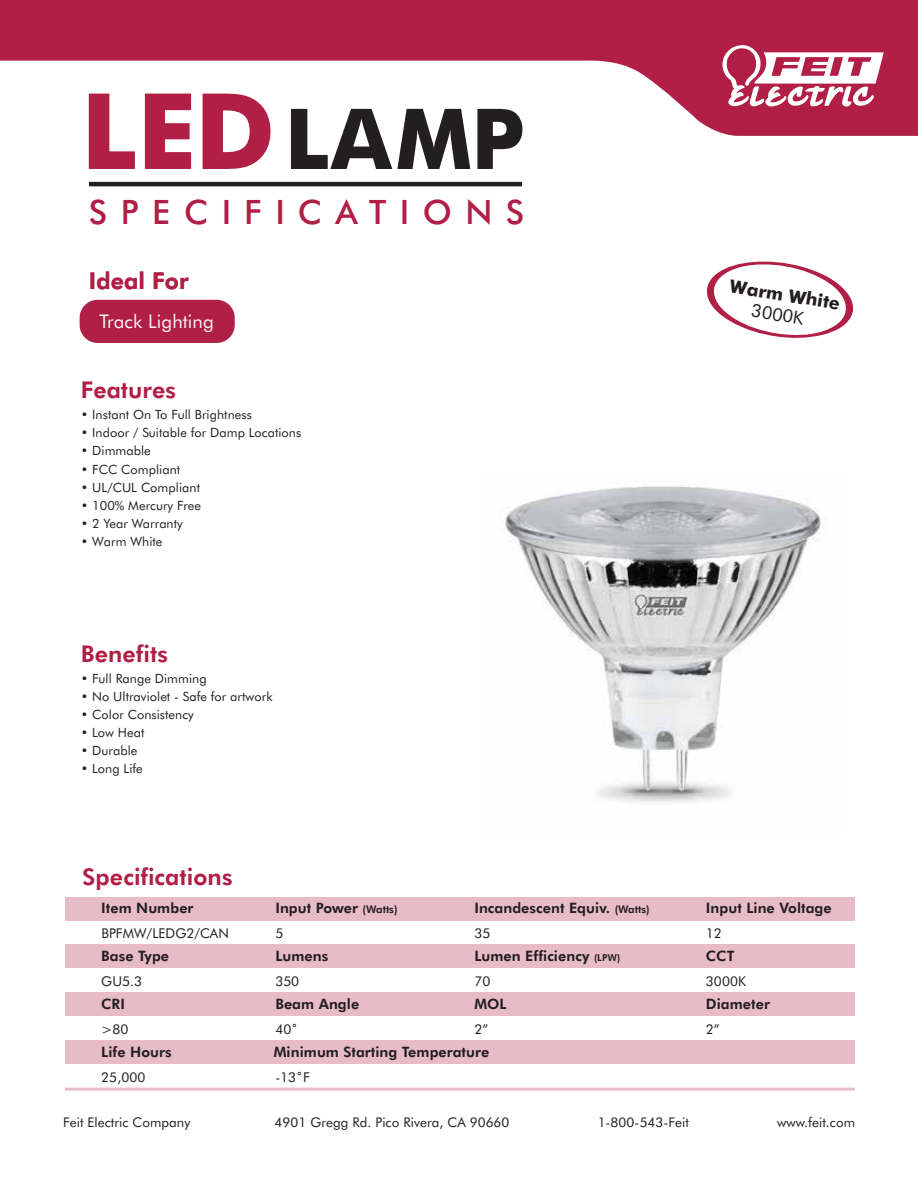
<style>
.page{position:relative;width:918px;height:1188px;background:#fff}
.page>*{position:absolute;margin:0;border:0;box-sizing:border-box;transform-origin:0 0}
.t1{font:700 84px "Futura BT";color:#231f20}
.t2{font:500 33.6px "Futura BT";letter-spacing:.4em;color:#b11e46}
.t3{font:800 23.1px "Futura BT";letter-spacing:.005em;color:#b11e46}
.t4{font:18.9px "Futura BT";letter-spacing:.005em;color:#f5f5f5}
.t5{font:700 17.85px "Futura BT";color:#231f20}
.t6{font:17.85px "Futura BT";color:#231f20}
.t7{font:800 14.4px "Futura BT";letter-spacing:.005em;color:#231f20}
.t8{font:13.5px "Futura BT";letter-spacing:.005em;color:#231f20}
.t9{font:13.35px "Futura BT";letter-spacing:.005em;color:#231f20}
.t10{font:12.75px "Futura BT";letter-spacing:.005em;color:#231f20}
.s1{font-size:105.45px;color:#b11e46}
.s2{font-size:10.5px}
.s3{font-size:9.6px}
</style>
<div class="page">
<hr style="left:89px;top:182px;width:433px;height:4px;background:#231f20">
<svg style="left:0;top:0;width:918px;height:136px;fill:#b11e46"></svg>
<svg style="left:721px;top:45px;width:163px;height:63px"></svg>
<div style="left:65px;top:897px;width:790px;height:24px;background:#e7bbc7"></div>
<div style="left:65px;top:944px;width:790px;height:24px;background:#e7bbc7"></div>
<div style="left:65px;top:992px;width:790px;height:24px;background:#e7bbc7"></div>
<div style="left:65px;top:1040px;width:790px;height:24px;background:#e7bbc7"></div>
<hr style="left:65px;top:1088px;width:790px;height:3px;background:#b11e46">
<svg style="left:706px;top:261px;width:147px;height:77px"></svg>
<div style="left:80px;top:300px;width:155px;height:43px;background:#b11e46;border-radius:18px"></div>
<img style="left:505px;top:486px;width:316px;height:316px">
<h1 class="t1" style="left:81px;top:88px;width:445px"><span class="s1">LED</span>LAMP</h1>
<h2 class="t2" style="left:89px;top:191px;width:437px">SPECIFICATIONS</h2>
<h3 class="t3" style="left:89px;top:267px;width:101px">Ideal For</h3>
<h3 class="t4" style="left:99px;top:310px;width:116px">Track Lighting</h3>
<h3 class="t3" style="left:81px;top:376px;width:97px">Features</h3>
<p class="t10" style="left:81px;top:407px;width:173px">• Instant On To Full Brightness</p>
<p class="t10" style="left:81px;top:425px;width:222px">• Indoor / Suitable for Damp Locations</p>
<p class="t10" style="left:81px;top:443px;width:72px">• Dimmable</p>
<p class="t10" style="left:81px;top:461px;width:101px">• FCC Compliant</p>
<p class="t10" style="left:81px;top:497px;width:122px">• 100% Mercury Free</p>
<p class="t10" style="left:81px;top:515px;width:104px">• 2 Year Warranty</p>
<p class="t10" style="left:81px;top:479px;width:121px">• UL/CUL Compliant</p>
<p class="t10" style="left:81px;top:533px;width:83px">• Warm White</p>
<h3 class="t3" style="left:81px;top:639px;width:89px">Benefits</h3>
<p class="t10" style="left:81px;top:670px;width:127px">• Full Range Dimming</p>
<p class="t10" style="left:81px;top:688px;width:193px">• No Ultraviolet - Safe for artwork</p>
<p class="t10" style="left:81px;top:706px;width:114px">• Color Consistency</p>
<p class="t10" style="left:81px;top:724px;width:65px">• Low Heat</p>
<p class="t10" style="left:81px;top:742px;width:58px">• Durable</p>
<p class="t10" style="left:81px;top:760px;width:64px">• Long Life</p>
<h3 class="t3" style="left:82px;top:862px;width:152px">Specifications</h3>
<p class="t7" style="left:101px;top:899px;width:94px">Item Number</p>
<p class="t7" style="left:275px;top:899px;width:124px">Input Power <span class="s2">(Watts)</span></p>
<p class="t7" style="left:474px;top:899px;width:177px">Incandescent Equiv. <span class="s2">(Watts)</span></p>
<h3 class="t5" style="left:732px;top:275px;width:113px;rotate:9deg">Warm White</h3>
<h3 class="t6" style="left:753px;top:299px;width:54px;rotate:9deg">3000K</h3>
<p class="t7" style="left:706px;top:899px;width:127px">Input Line Voltage</p>
<p class="t8" style="left:101px;top:925px;width:129px">BPFMW/LEDG2/CAN</p>
<p class="t8" style="left:474px;top:925px;width:17px">35</p>
<p class="t8" style="left:275px;top:973px;width:25px">350</p>
<p class="t8" style="left:474px;top:973px;width:17px">70</p>
<p class="t8" style="left:275px;top:1021px;width:24px">40˚</p>
<p class="t8" style="left:706px;top:925px;width:17px">12</p>
<p class="t8" style="left:275px;top:925px;width:9px">5</p>
<p class="t7" style="left:101px;top:947px;width:69px">Base Type</p>
<p class="t7" style="left:474px;top:947px;width:147px">Lumen Efficiency <span class="s3">(LPW)</span></p>
<p class="t7" style="left:706px;top:947px;width:30px">CCT</p>
<p class="t7" style="left:275px;top:947px;width:54px">Lumens</p>
<p class="t7" style="left:275px;top:995px;width:85px">Beam Angle</p>
<p class="t8" style="left:101px;top:973px;width:42px">GU5.3</p>
<p class="t8" style="left:706px;top:973px;width:42px">3000K</p>
<p class="t7" style="left:706px;top:995px;width:65px">Diameter</p>
<p class="t7" style="left:101px;top:995px;width:25px">CRI</p>
<p class="t7" style="left:474px;top:995px;width:34px">MOL</p>
<p class="t8" style="left:474px;top:1021px;width:15px">2”</p>
<p class="t8" style="left:706px;top:1021px;width:15px">2”</p>
<p class="t8" style="left:101px;top:1021px;width:29px">&gt;80</p>
<p class="t7" style="left:101px;top:1043px;width:72px">Life Hours</p>
<p class="t8" style="left:101px;top:1069px;width:46px">25,000</p>
<p class="t7" style="left:274px;top:1043px;width:217px">Minimum Starting Temperature</p>
<p class="t8" style="left:275px;top:1069px;width:36px">-13˚F</p>
<p class="t9" style="left:63px;top:1114px;width:129px">Feit Electric Company</p>
<p class="t9" style="left:275px;top:1114px;width:236px">4901 Gregg Rd. Pico Rivera, CA 90660</p>
<p class="t9" style="left:598px;top:1114px;width:93px">1-800-543-Feit</p>
<p class="t9" style="left:777px;top:1114px;width:79px">www.feit.com</p>
</div>
